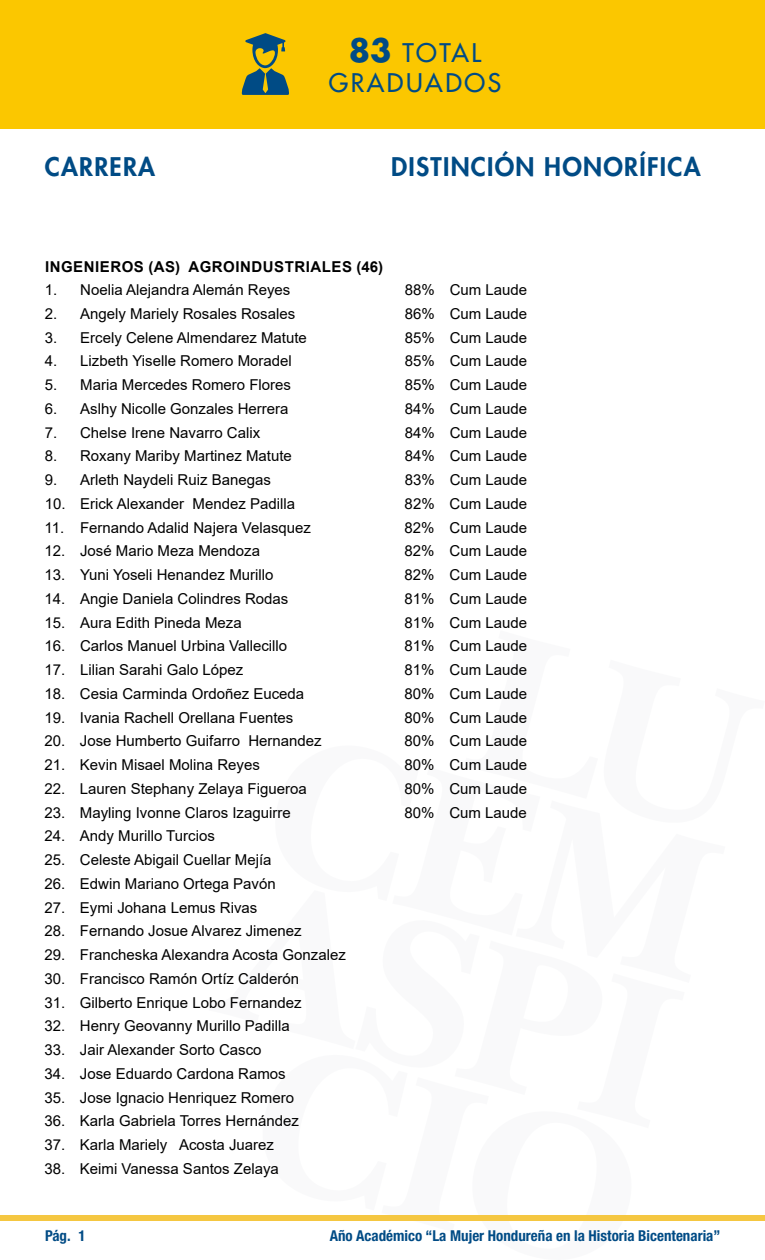
<style>
.page{position:relative;width:765px;height:1260px;background:#fff}
.page>*{position:absolute;margin:0;border:0;box-sizing:border-box;transform-origin:0 0}
.t1{font:800 25px "Futura Std";letter-spacing:.05em;color:#004b85}
.t2{font:500 25px/30px "Futura Std";letter-spacing:.1em;color:#004b85;text-align:center}
.t3{font:15px "Arial";color:#000}
.t4{font:700 condensed 15px "Helvetica Neue LT Std";color:#004b85}
.t5{font:700 15px "Arial";letter-spacing:.035em;color:#000}
.s1{font-weight:700;font-size:31.25px}
</style>
<div class="page">
<div style="left:0;top:1216px;width:765px;height:5px;background:#f5c741"></div>
<div style="left:0;top:0;width:765px;height:128px;background:#fbc700"></div>
<svg style="left:241px;top:33px;width:48px;height:62px"></svg>
<h1 class="t2" style="left:329px;top:38px;width:174px"><span class="s1">83</span> TOTAL<br>GRADUADOS</h1>
<h1 class="t1" style="left:45px;top:151px;width:112px">CARRERA</h1>
<h1 class="t1" style="left:391px;top:151px;width:311px">DISTINCIÓN HONORÍFICA</h1>
<p class="t5" style="left:45px;top:256px;width:340px">INGENIEROS (AS) AGROINDUSTRIALES (46)</p>
<p class="t3" style="left:45px;top:280px;width:247px">1. Noelia Alejandra Alemán Reyes</p>
<p class="t3" style="left:405px;top:280px;width:124px">88% Cum Laude</p>
<p class="t3" style="left:45px;top:303px;width:252px">2. Angely Mariely Rosales Rosales</p>
<p class="t3" style="left:405px;top:303px;width:124px">86% Cum Laude</p>
<p class="t3" style="left:45px;top:327px;width:264px">3. Ercely Celene Almendarez Matute</p>
<p class="t3" style="left:405px;top:327px;width:124px">85% Cum Laude</p>
<p class="t3" style="left:45px;top:351px;width:249px">4. Lizbeth Yiselle Romero Moradel</p>
<p class="t3" style="left:405px;top:351px;width:124px">85% Cum Laude</p>
<p class="t3" style="left:45px;top:375px;width:248px">5. Maria Mercedes Romero Flores</p>
<p class="t3" style="left:405px;top:375px;width:124px">85% Cum Laude</p>
<p class="t3" style="left:45px;top:398px;width:245px">6. Aslhy Nicolle Gonzales Herrera</p>
<p class="t3" style="left:405px;top:398px;width:124px">84% Cum Laude</p>
<p class="t3" style="left:45px;top:422px;width:217px">7. Chelse Irene Navarro Calix</p>
<p class="t3" style="left:405px;top:422px;width:124px">84% Cum Laude</p>
<p class="t3" style="left:45px;top:446px;width:249px">8. Roxany Mariby Martinez Matute</p>
<p class="t3" style="left:405px;top:446px;width:124px">84% Cum Laude</p>
<p class="t3" style="left:45px;top:470px;width:228px">9. Arleth Naydeli Ruiz Banegas</p>
<p class="t3" style="left:405px;top:470px;width:124px">83% Cum Laude</p>
<p class="t3" style="left:45px;top:493px;width:252px">10. Erick Alexander Mendez Padilla</p>
<p class="t3" style="left:405px;top:493px;width:124px">82% Cum Laude</p>
<p class="t3" style="left:45px;top:517px;width:268px">11. Fernando Adalid Najera Velasquez</p>
<p class="t3" style="left:405px;top:517px;width:124px">82% Cum Laude</p>
<p class="t3" style="left:45px;top:541px;width:217px">12. José Mario Meza Mendoza</p>
<p class="t3" style="left:405px;top:541px;width:124px">82% Cum Laude</p>
<p class="t3" style="left:45px;top:565px;width:230px">13. Yuni Yoseli Henandez Murillo</p>
<p class="t3" style="left:405px;top:565px;width:124px">82% Cum Laude</p>
<p class="t3" style="left:45px;top:588px;width:245px">14. Angie Daniela Colindres Rodas</p>
<p class="t3" style="left:405px;top:588px;width:124px">81% Cum Laude</p>
<p class="t3" style="left:45px;top:612px;width:199px">15. Aura Edith Pineda Meza</p>
<p class="t3" style="left:405px;top:612px;width:124px">81% Cum Laude</p>
<p class="t3" style="left:45px;top:636px;width:244px">16. Carlos Manuel Urbina Vallecillo</p>
<p class="t3" style="left:405px;top:636px;width:124px">81% Cum Laude</p>
<p class="t3" style="left:45px;top:660px;width:200px">17. Lilian Sarahi Galo López</p>
<p class="t3" style="left:405px;top:660px;width:124px">81% Cum Laude</p>
<p class="t3" style="left:45px;top:683px;width:261px">18. Cesia Carminda Ordoñez Euceda</p>
<p class="t3" style="left:405px;top:683px;width:124px">80% Cum Laude</p>
<p class="t3" style="left:45px;top:707px;width:250px">19. Ivania Rachell Orellana Fuentes</p>
<p class="t3" style="left:405px;top:707px;width:124px">80% Cum Laude</p>
<p class="t3" style="left:45px;top:731px;width:279px">20. Jose Humberto Guifarro Hernandez</p>
<p class="t3" style="left:405px;top:731px;width:124px">80% Cum Laude</p>
<p class="t3" style="left:45px;top:755px;width:217px">21. Kevin Misael Molina Reyes</p>
<p class="t3" style="left:405px;top:755px;width:124px">80% Cum Laude</p>
<p class="t3" style="left:45px;top:778px;width:264px">22. Lauren Stephany Zelaya Figueroa</p>
<p class="t3" style="left:404px;top:778px;width:124px">80% Cum Laude</p>
<p class="t3" style="left:44px;top:802px;width:248px">23. Mayling Ivonne Claros Izaguirre</p>
<p class="t3" style="left:404px;top:802px;width:124px">80% Cum Laude</p>
<p class="t3" style="left:44px;top:826px;width:172px">24. Andy Murillo Turcios</p>
<p class="t3" style="left:44px;top:850px;width:229px">25. Celeste Abigail Cuellar Mejía</p>
<p class="t3" style="left:44px;top:873px;width:233px">26. Edwin Mariano Ortega Pavón</p>
<p class="t3" style="left:44px;top:897px;width:214px">27. Eymi Johana Lemus Rivas</p>
<p class="t3" style="left:44px;top:921px;width:259px">28. Fernando Josue Alvarez Jimenez</p>
<p class="t3" style="left:44px;top:945px;width:303px">29. Francheska Alexandra Acosta Gonzalez</p>
<p class="t3" style="left:44px;top:968px;width:256px">30. Francisco Ramón Ortíz Calderón</p>
<p class="t3" style="left:44px;top:992px;width:259px">31. Gilberto Enrique Lobo Fernandez</p>
<p class="t3" style="left:44px;top:1016px;width:247px">32. Henry Geovanny Murillo Padilla</p>
<p class="t3" style="left:44px;top:1039px;width:219px">33. Jair Alexander Sorto Casco</p>
<p class="t3" style="left:44px;top:1063px;width:243px">34. Jose Eduardo Cardona Ramos</p>
<p class="t3" style="left:44px;top:1087px;width:251px">35. Jose Ignacio Henriquez Romero</p>
<p class="t3" style="left:44px;top:1111px;width:256px">36. Karla Gabriela Torres Hernández</p>
<p class="t3" style="left:44px;top:1134px;width:231px">37. Karla Mariely Acosta Juarez</p>
<p class="t3" style="left:44px;top:1158px;width:236px">38. Keimi Vanessa Santos Zelaya</p>
<p class="t4" style="left:45px;top:1226px;width:42px">Pág. 1</p>
<p class="t4" style="left:330px;top:1226px;width:392px">Año Académico “La Mujer Hondureña en la Historia Bicentenaria”</p>
</div>
